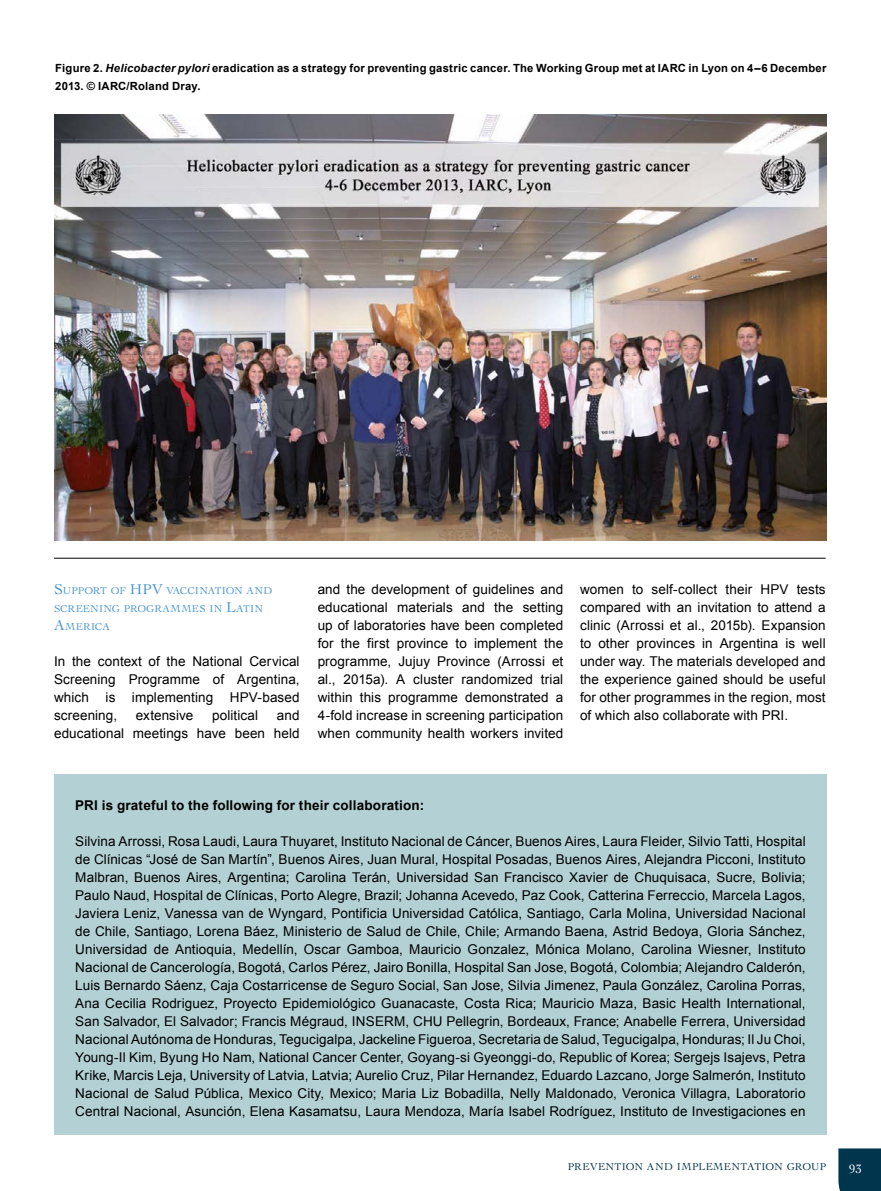
<style>
.page{position:relative;width:881px;height:1191px;background:#fff}
.page>*{position:absolute;margin:0;border:0;box-sizing:border-box;transform-origin:0 0}
.t1{font:13.5px/18px "Arial";letter-spacing:.005em;color:#000;text-align:justify}
.t2{font:700 13.5px "Arial";letter-spacing:.015em;color:#000}
.t3{font:12.75px "Cochin LT Std";color:#fff}
.t4{font:700 11.25px/18px "Arial";letter-spacing:.02em;color:#000}
.t5{font:10.5px/18px "Cochin LT Std";letter-spacing:.01em;color:#4a96d2}
.t6{font:10.5px "Cochin LT Std";letter-spacing:.025em;color:#00354e}
.s1{font-style:italic}
.s2{font-size:15px}
</style>
<div class="page">
<div style="left:838px;top:1148px;width:42px;height:43px;background:#00354e"></div>
<img style="left:54px;top:115px;width:772px;height:425px">
<hr style="left:54px;top:558px;width:771px;height:1px;background:#000">
<div style="left:54px;top:774px;width:772px;height:360px;background:#b3d1d4"></div>
<p class="t4" style="left:55px;top:59px;width:772px">Figure 2. <span class="s1">Helicobacter pylori</span> eradication as a strategy for preventing gastric cancer. The Working Group met at IARC in Lyon on 4–6 December<br>2013. © IARC/Roland Dray.</p>
<p class="t5" style="left:54px;top:582px;width:218px"><span class="s2">S</span>UPPORT OF <span class="s2">HPV</span> VACCINATION AND<br>SCREENING PROGRAMMES IN <span class="s2">L</span>ATIN<br><span class="s2">A</span>MERICA</p>
<p class="t1" style="left:54px;top:652px;width:247px">In the context of the National Cervical Screening Programme of Argentina, which is implementing HPV-based screening,</p>
<p class="t1" style="left:54px;top:706px;width:247px;text-align:right">and<br>educational meetings have been held</p>
<p class="t1" style="left:136px;top:706px;width:59px">extensive</p>
<p class="t1" style="left:212px;top:706px;width:48px">political</p>
<p class="t1" style="left:317px;top:580px;width:247px">and the development of guidelines and educational materials and the setting up of laboratories have been completed for the first province to implement the programme, Jujuy Province (Arrossi et al., 2015a). A cluster randomized trial within this programme demonstrated a 4-fold increase in screening participation when community health workers invited</p>
<p class="t1" style="left:580px;top:580px;width:247px">women to self-collect their HPV tests compared with an invitation to attend a clinic (Arrossi et al., 2015b). Expansion to other provinces in Argentina is well under way. The materials developed and the experience gained should be useful for other programmes in the region, most of which also collaborate with PRI.</p>
<p class="t2" style="left:75px;top:796px;width:350px">PRI is grateful to the following for their collaboration:</p>
<p class="t1" style="left:75px;top:832px;width:731px">Silvina Arrossi, Rosa Laudi, Laura Thuyaret, Instituto Nacional de Cáncer, Buenos Aires, Laura Fleider, Silvio Tatti, Hospital de Clínicas “José de San Martín”, Buenos Aires, Juan Mural, Hospital Posadas, Buenos Aires, Alejandra Picconi, Instituto Malbran, Buenos Aires, Argentina; Carolina Terán, Universidad San Francisco Xavier de Chuquisaca, Sucre, Bolivia; Paulo Naud, Hospital de Clínicas, Porto Alegre, Brazil; Johanna Acevedo, Paz Cook, Catterina Ferreccio, Marcela Lagos, Javiera Leniz, Vanessa van de Wyngard, Pontificia Universidad Católica, Santiago, Carla Molina, Universidad Nacional de Chile, Santiago, Lorena Báez, Ministerio de Salud de Chile, Chile; Armando Baena, Astrid Bedoya, Gloria Sánchez, Universidad de Antioquia, Medellín, Oscar Gamboa, Mauricio Gonzalez, Mónica Molano, Carolina Wiesner, Instituto Nacional de Cancerología, Bogotá, Carlos Pérez, Jairo Bonilla, Hospital San Jose, Bogotá, Colombia; Alejandro Calderón, Luis Bernardo Sáenz, Caja Costarricense de Seguro Social, San Jose, Silvia Jimenez, Paula González, Carolina Porras, Ana Cecilia Rodriguez, Proyecto Epidemiológico Guanacaste, Costa Rica; Mauricio Maza, Basic Health International, San Salvador, El Salvador; Francis Mégraud, INSERM, CHU Pellegrin, Bordeaux, France; Anabelle Ferrera, Universidad Nacional Autónoma de Honduras, Tegucigalpa, Jackeline Figueroa, Secretaria de Salud, Tegucigalpa, Honduras; Il Ju Choi, Young-Il Kim, Byung Ho Nam, National Cancer Center, Goyang-si Gyeonggi-do, Republic of Korea; Sergejs Isajevs, Petra Krike, Marcis Leja, University of Latvia, Latvia; Aurelio Cruz, Pilar Hernandez, Eduardo Lazcano, Jorge Salmerón, Instituto Nacional de Salud Pública, Mexico City, Mexico; Maria Liz Bobadilla, Nelly Maldonado, Veronica Villagra, Laboratorio Central Nacional, Asunción, Elena Kasamatsu, Laura Mendoza, María Isabel Rodríguez, Instituto de Investigaciones en</p>
<p class="t6" style="left:567px;top:1161px;width:260px">PREVENTION AND IMPLEMENTATION GROUP</p>
<p class="t3" style="left:848px;top:1161px;width:14px">93</p>
</div>
